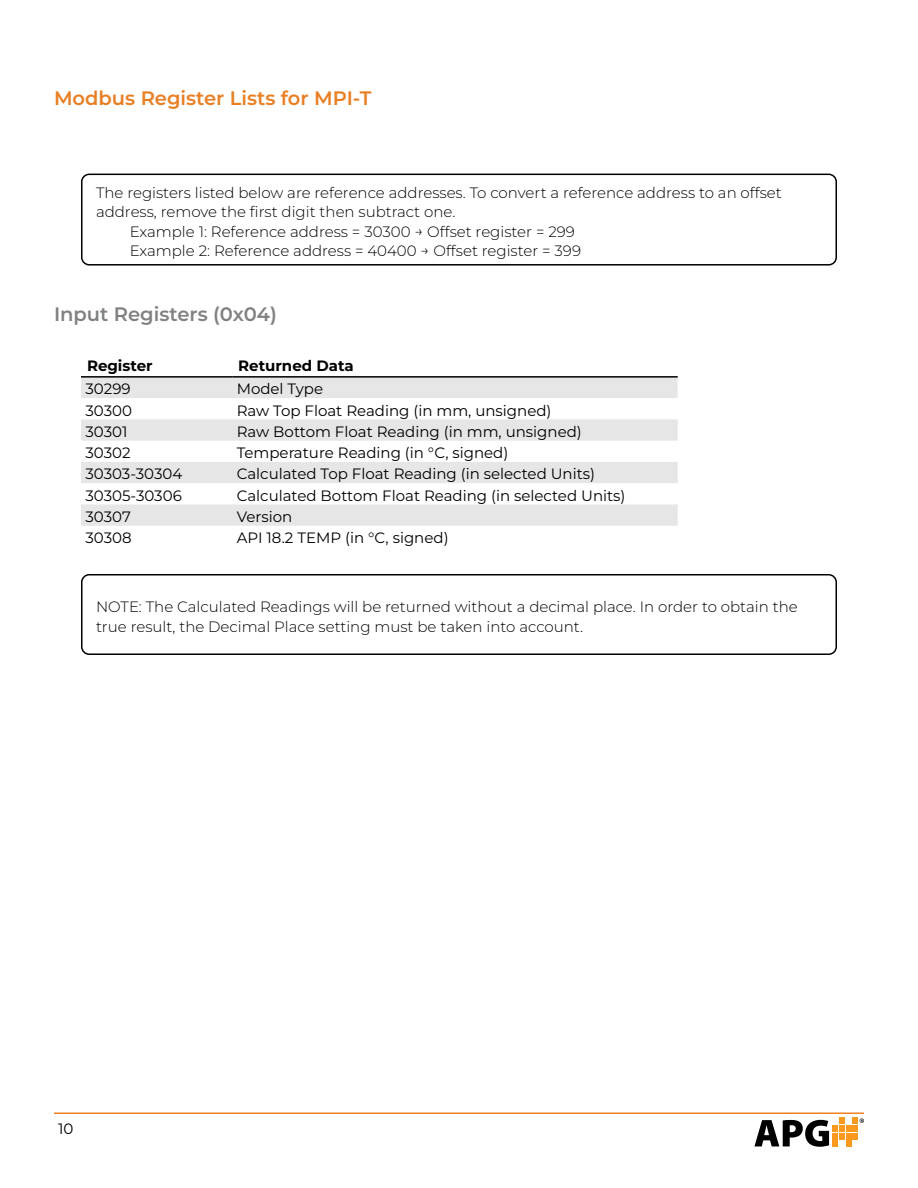
<style>
.page{position:relative;width:918px;height:1188px;background:#fff}
.page>*{position:absolute;margin:0;border:0;box-sizing:border-box;transform-origin:0 0}
.t1{font:600 19.5px "Montserrat";color:#e97f24}
.t2{font:600 19.5px "Montserrat";color:#808181}
.t3{font:300 15px/19.5px "Montserrat";color:#000}
.t4{font:15px "Montserrat";color:#000}
.t5{font:700 15px "Montserrat";color:#000}
</style>
<div class="page">
<svg style="left:754px;top:1118px;width:110px;height:29px"></svg>
<hr style="left:54px;top:1112px;width:810px;height:2px;background:#ee8122">
<svg style="left:81px;top:378px;width:597px;height:148px;fill:#e6e6e6"></svg>
<hr style="left:81px;top:376px;width:151px;height:2px;background:#000">
<hr style="left:232px;top:376px;width:446px;height:2px;background:#000">
<div style="left:81px;top:574px;width:756px;height:81px;border:2px solid #000;border-radius:8px"></div>
<div style="left:81px;top:174px;width:756px;height:92px;border:2px solid #000;border-radius:8px"></div>
<h1 class="t1" style="left:54px;top:89px;width:319px">Modbus Register Lists for MPI-T</h1>
<p class="t3" style="left:96px;top:182px;width:687px">The registers listed below are reference addresses. To convert a reference address to an offset</p>
<p class="t3" style="left:96px;top:202px;width:361px">address, remove the first digit then subtract one.</p>
<p class="t3" style="left:130px;top:222px;width:447px">Example 1: Reference address = 30300 → Offset register = 299</p>
<p class="t3" style="left:130px;top:241px;width:453px">Example 2: Reference address = 40400 → Offset register = 399</p>
<h1 class="t2" style="left:54px;top:304px;width:224px">Input Registers (0x04)</h1>
<p class="t5" style="left:87px;top:356px;width:67px">Register</p>
<p class="t5" style="left:238px;top:356px;width:117px">Returned Data</p>
<p class="t4" style="left:86px;top:383px;width:47px">30299</p>
<p class="t4" style="left:237px;top:383px;width:88px">Model Type</p>
<p class="t4" style="left:86px;top:404px;width:48px">30300</p>
<p class="t4" style="left:237px;top:400px;width:316px">Raw Top Float Reading (in mm, unsigned)</p>
<p class="t4" style="left:86px;top:426px;width:44px">30301</p>
<p class="t4" style="left:237px;top:422px;width:347px">Raw Bottom Float Reading (in mm, unsigned)</p>
<p class="t4" style="left:86px;top:447px;width:47px">30302</p>
<p class="t4" style="left:237px;top:443px;width:273px">Temperature Reading (in °C, signed)</p>
<p class="t4" style="left:86px;top:464px;width:98px">30303-30304</p>
<p class="t4" style="left:237px;top:464px;width:360px">Calculated Top Float Reading (in selected Units)</p>
<p class="t4" style="left:86px;top:485px;width:98px">30305-30306</p>
<p class="t4" style="left:237px;top:485px;width:390px">Calculated Bottom Float Reading (in selected Units)</p>
<p class="t4" style="left:86px;top:511px;width:47px">30307</p>
<p class="t4" style="left:237px;top:511px;width:57px">Version</p>
<p class="t4" style="left:86px;top:532px;width:48px">30308</p>
<p class="t4" style="left:237px;top:528px;width:213px">API 18.2 TEMP (in °C, signed)</p>
<p class="t3" style="left:96px;top:597px;width:703px">NOTE: The Calculated Readings will be returned without a decimal place. In order to obtain the true result, the Decimal Place setting must be taken into account.</p>
<p class="t4" style="left:58px;top:1123px;width:17px">10</p>
</div>
